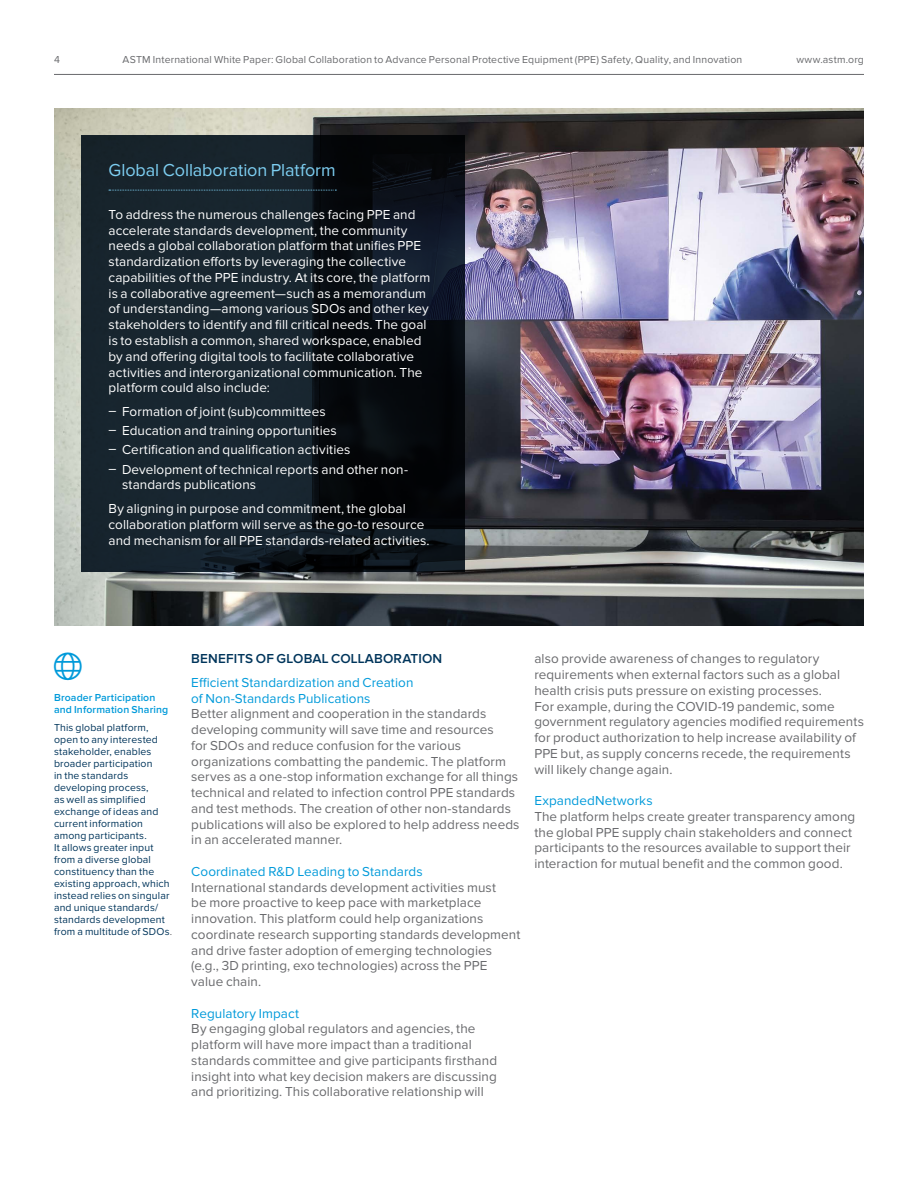
<style>
.page{position:relative;width:918px;height:1188px;background:#fff}
.page>*{position:absolute;margin:0;border:0;box-sizing:border-box;transform-origin:0 0}
.t1{font:18px "Proxima Nova";letter-spacing:-.005em;color:#7dcef1}
.t2{font:13.5px/15.8px "Proxima Nova";letter-spacing:.005em;color:#696a6d}
.t3{font:13.5px/15.8px "Proxima Nova";letter-spacing:.005em;color:#fff}
.t4{font:13.5px/15.8px "Proxima Nova";letter-spacing:.005em;color:#009ada}
.t5{font:600 13.5px "Proxima Nova";letter-spacing:.01em;color:#00355b}
.t6{font:10.5px/12px "Proxima Nova";letter-spacing:.015em;color:#00355b}
.t7{font:10.5px "Proxima Nova";letter-spacing:.015em;color:#696a6d}
.t8{font:600 10.5px/12px "Proxima Nova";letter-spacing:.015em;color:#009ada}
.s1{color:#696a6d}
</style>
<div class="page">
<hr style="left:54px;top:74px;width:810px;height:1px;background:#696a6d">
<img style="left:54px;top:108px;width:810px;height:517px">
<svg style="left:82px;top:135px;width:383px;height:436px;fill:#17242d"></svg>
<svg style="left:109px;top:190px;width:227px;height:1px"></svg>
<p class="t7" style="left:54px;top:53px;width:7px">4</p>
<p class="t7" style="left:123px;top:53px;width:621px">ASTM International White Paper: Global Collaboration to Advance Personal Protective Equipment (PPE) Safety, Quality, and Innovation</p>
<p class="t7" style="left:796px;top:53px;width:69px">www.astm.org</p>
<h1 class="t1" style="left:109px;top:160px;width:229px">Global Collaboration Platform</h1>
<p class="t3" style="left:109px;top:207px;width:323px">To address the numerous challenges facing PPE and accelerate standards development, the community needs a global collaboration platform that unifies PPE standardization efforts by leveraging the collective capabilities of the PPE industry. At its core, the platform is a collaborative agreement—such as a memorandum of understanding—among various SDOs and other key stakeholders to identify and fill critical needs. The goal is to establish a common, shared workspace, enabled by and offering digital tools to facilitate collaborative activities and interorganizational communication. The platform could also include:</p>
<p class="t3" style="left:109px;top:402px;width:301px;line-height:19.2px">ͽ Formation of joint (sub)committees<br>ͽ Education and training opportunities<br>ͽ Certification and qualification activities<br>ͽ Development of technical reports and other non-</p>
<p class="t3" style="left:109px;top:473px;width:299px;line-height:23.7px;text-indent:14px">standards publications<br>By aligning in purpose and commitment, the global</p>
<p class="t3" style="left:109px;top:517px;width:323px">collaboration platform will serve as the go-to resource and mechanism for all PPE standards-related activities.</p>
<p class="t8" style="left:54px;top:692px;width:116px">Broader Participation and Information Sharing</p>
<p class="t6" style="left:54px;top:721px;width:120px">This global platform, open to any interested stakeholder, enables broader participation<br>in the standards developing process,<br>as well as simplified exchange of ideas and current information among participants.<br>It allows greater input from a diverse global constituency than the existing approach, which instead relies on singular and unique standards/ standards development from a multitude of SDOs<span class="s1">.</span></p>
<p class="t5" style="left:191px;top:652px;width:253px">BENEFITS OF GLOBAL COLLABORATION</p>
<p class="t4" style="left:191px;top:675px;width:224px">Efficient Standardization and Creation of Non-Standards Publications</p>
<p class="t2" style="left:191px;top:706px;width:330px">Better alignment and cooperation in the standards developing community will save time and resources<br>for SDOs and reduce confusion for the various organizations combatting the pandemic. The platform serves as a one-stop information exchange for all things technical and related to infection control PPE standards and test methods. The creation of other non-standards publications will also be explored to help address needs in an accelerated manner.</p>
<p class="t4" style="left:191px;top:864px;width:233px">Coordinated R&amp;D Leading to Standards</p>
<p class="t2" style="left:191px;top:879px;width:331px">International standards development activities must<br>be more proactive to keep pace with marketplace innovation. This platform could help organizations coordinate research supporting standards development and drive faster adoption of emerging technologies (e.g., 3D printing, exo technologies) across the PPE value chain.</p>
<p class="t4" style="left:191px;top:1005px;width:110px">Regulatory Impact</p>
<p class="t2" style="left:191px;top:1021px;width:307px">By engaging global regulators and agencies, the platform will have more impact than a traditional standards committee and give participants firsthand insight into what key decision makers are discussing and prioritizing. This collaborative relationship will</p>
<p class="t2" style="left:534px;top:651px;width:331px">also provide awareness of changes to regulatory requirements when external factors such as a global health crisis puts pressure on existing processes.<br>For example, during the COVID-19 pandemic, some government regulatory agencies modified requirements for product authorization to help increase availability of PPE but, as supply concerns recede, the requirements will likely change again.</p>
<p class="t4" style="left:534px;top:793px;width:120px">ExpandedNetworks</p>
<p class="t2" style="left:534px;top:809px;width:322px">The platform helps create greater transparency among the global PPE supply chain stakeholders and connect participants to the resources available to support their interaction for mutual benefit and the common good.</p>
</div>
